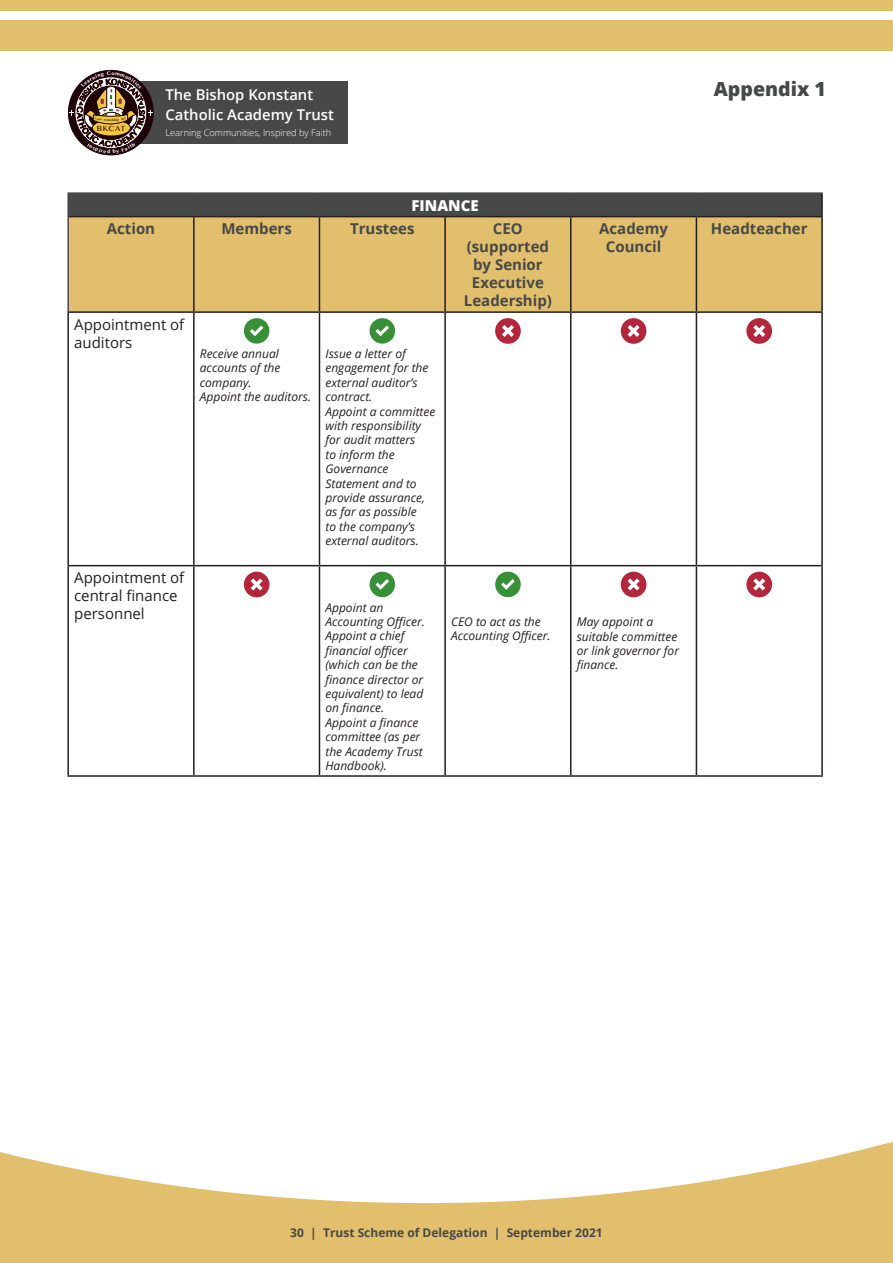
<style>
.page{position:relative;width:893px;height:1263px;background:#fff}
.page>*{position:absolute;margin:0;border:0;box-sizing:border-box;transform-origin:0 0}
.t1{font:800 19.5px "Open Sans";color:#474848}
.t2{font:700 15px/18px "Open Sans";color:#474848;text-align:center}
.t3{font:15px/18px "Open Sans";color:#231f20}
.t4{font:800 15px "Open Sans";color:#fff}
.t5{font:600 14.85px/20px "Open Sans";color:#fff}
.t6{font:italic 12px/14.4px "Open Sans";color:#231f20}
.t7{font:700 12px "Open Sans";color:#474848}
.t8{font:300 9.15px "Open Sans";color:#fff}
.t9{font:7.5px "Oriya MN";letter-spacing:.05em;color:#240001}
</style>
<div class="page">
<svg style="left:0;top:1141px;width:893px;height:122px;fill:#e1bf6c"></svg>
<div style="left:0;top:21px;width:893px;height:30px;background:#e1bf6c"></div>
<div style="left:0;top:0;width:893px;height:11px;background:#e1bf6c"></div>
<div style="left:107px;top:81px;width:241px;height:63px;background:#474848"></div>
<div style="left:68px;top:193px;width:754px;height:24px;background:#474848"></div>
<div style="left:69px;top:217px;width:752px;height:94px;background:#e1bf6c"></div>
<hr style="left:67px;top:313px;width:2px;height:252px;background:#231f20">
<hr style="left:193px;top:313px;width:2px;height:252px;background:#231f20">
<hr style="left:319px;top:313px;width:1px;height:252px;background:#231f20">
<hr style="left:444px;top:313px;width:2px;height:252px;background:#231f20">
<hr style="left:570px;top:313px;width:1px;height:252px;background:#231f20">
<hr style="left:696px;top:313px;width:1px;height:252px;background:#231f20">
<hr style="left:821px;top:313px;width:2px;height:252px;background:#231f20">
<hr style="left:67px;top:565px;width:127px;height:1px;background:#231f20">
<hr style="left:67px;top:566px;width:2px;height:209px;background:#231f20">
<hr style="left:194px;top:565px;width:125px;height:1px;background:#231f20">
<hr style="left:193px;top:566px;width:2px;height:209px;background:#231f20">
<hr style="left:319px;top:565px;width:126px;height:1px;background:#231f20">
<hr style="left:319px;top:566px;width:1px;height:209px;background:#231f20">
<hr style="left:445px;top:565px;width:126px;height:1px;background:#231f20">
<hr style="left:444px;top:566px;width:2px;height:209px;background:#231f20">
<hr style="left:571px;top:565px;width:125px;height:1px;background:#231f20">
<hr style="left:570px;top:566px;width:1px;height:209px;background:#231f20">
<hr style="left:696px;top:565px;width:127px;height:1px;background:#231f20">
<hr style="left:696px;top:566px;width:1px;height:209px;background:#231f20">
<hr style="left:821px;top:566px;width:2px;height:209px;background:#231f20">
<hr style="left:67px;top:775px;width:127px;height:2px;background:#231f20">
<hr style="left:194px;top:775px;width:125px;height:2px;background:#231f20">
<hr style="left:319px;top:775px;width:126px;height:2px;background:#231f20">
<hr style="left:445px;top:775px;width:126px;height:2px;background:#231f20">
<hr style="left:571px;top:775px;width:125px;height:2px;background:#231f20">
<hr style="left:696px;top:775px;width:127px;height:2px;background:#231f20">
<hr style="left:67px;top:194px;width:2px;height:23px;background:#474848">
<hr style="left:67px;top:192px;width:127px;height:2px;background:#474848">
<hr style="left:194px;top:192px;width:125px;height:2px;background:#474848">
<hr style="left:319px;top:192px;width:126px;height:2px;background:#474848">
<hr style="left:445px;top:192px;width:126px;height:2px;background:#474848">
<hr style="left:571px;top:192px;width:125px;height:2px;background:#474848">
<hr style="left:696px;top:192px;width:127px;height:2px;background:#474848">
<hr style="left:821px;top:194px;width:2px;height:22px;background:#231f20">
<hr style="left:67px;top:217px;width:2px;height:94px;background:#474848">
<hr style="left:69px;top:216px;width:125px;height:1px;background:#231f20">
<hr style="left:194px;top:216px;width:125px;height:1px;background:#231f20">
<hr style="left:319px;top:216px;width:126px;height:1px;background:#231f20">
<hr style="left:445px;top:216px;width:126px;height:1px;background:#231f20">
<hr style="left:571px;top:216px;width:125px;height:1px;background:#231f20">
<hr style="left:696px;top:216px;width:127px;height:1px;background:#231f20">
<hr style="left:193px;top:217px;width:2px;height:94px;background:#231f20">
<hr style="left:319px;top:217px;width:1px;height:94px;background:#231f20">
<hr style="left:444px;top:217px;width:2px;height:94px;background:#231f20">
<hr style="left:570px;top:217px;width:1px;height:94px;background:#231f20">
<hr style="left:696px;top:217px;width:1px;height:94px;background:#231f20">
<hr style="left:821px;top:217px;width:2px;height:94px;background:#231f20">
<hr style="left:67px;top:311px;width:127px;height:2px;background:#231f20">
<hr style="left:194px;top:311px;width:125px;height:2px;background:#231f20">
<hr style="left:319px;top:311px;width:126px;height:2px;background:#231f20">
<hr style="left:445px;top:311px;width:126px;height:2px;background:#231f20">
<hr style="left:571px;top:311px;width:125px;height:2px;background:#231f20">
<hr style="left:696px;top:311px;width:127px;height:2px;background:#231f20">
<svg style="left:243px;top:318px;width:27px;height:26px"></svg>
<svg style="left:369px;top:318px;width:26px;height:26px"></svg>
<svg style="left:495px;top:318px;width:26px;height:26px"></svg>
<svg style="left:621px;top:318px;width:25px;height:26px"></svg>
<svg style="left:746px;top:318px;width:26px;height:26px"></svg>
<svg style="left:244px;top:572px;width:25px;height:25px"></svg>
<svg style="left:369px;top:571px;width:26px;height:27px"></svg>
<svg style="left:495px;top:571px;width:26px;height:27px"></svg>
<svg style="left:621px;top:572px;width:25px;height:25px"></svg>
<svg style="left:746px;top:572px;width:26px;height:25px"></svg>
<svg style="left:69px;top:72px;width:83px;height:82px"></svg>
<p class="t9" style="left:97px;top:124px;width:30px">BKCAT</p>
<p class="t5" style="left:165px;top:84px;width:170px">The Bishop Konstant<br>Catholic Academy Trust</p>
<p class="t8" style="left:165px;top:126px;width:167px">Learning Communities, Inspired by Faith</p>
<p class="t4" style="left:412px;top:194px;width:69px">FINANCE</p>
<h1 class="t1" style="left:714px;top:74px;width:114px">Appendix 1</h1>
<p class="t2" style="left:107px;top:219px;width:50px">Action</p>
<p class="t2" style="left:221px;top:219px;width:72px">Members</p>
<p class="t2" style="left:350px;top:219px;width:66px">Trustees</p>
<p class="t2" style="left:464px;top:219px;width:90px">CEO (supported by Senior<br>Executive<br>Leadership)</p>
<p class="t2" style="left:599px;top:219px;width:70px">Academy<br>Council</p>
<p class="t2" style="left:711px;top:219px;width:98px">Headteacher</p>
<p class="t3" style="left:74px;top:315px;width:112px">Appointment of auditors</p>
<p class="t6" style="left:200px;top:346px;width:113px">Receive annual accounts of the company.<br>Appoint the auditors.</p>
<p class="t6" style="left:325px;top:346px;width:111px">Issue a letter of engagement for the external auditor’s contract.<br>Appoint a committee with responsibility for audit matters<br>to inform the<br>Governance<br>Statement and to provide assurance, as far as possible<br>to the company’s external auditors.</p>
<p class="t3" style="left:74px;top:568px;width:112px">Appointment of central finance personnel</p>
<p class="t6" style="left:325px;top:600px;width:101px">Appoint an<br>Accounting Officer.<br>Appoint a chief financial officer (which can be the finance director or equivalent) to lead on finance.<br>Appoint a finance committee (as per the Academy Trust<br>Handbook).</p>
<p class="t6" style="left:451px;top:614px;width:101px">CEO to act as the<br>Accounting Officer.</p>
<p class="t6" style="left:577px;top:614px;width:104px">May appoint a suitable committee or link governor for finance.</p>
<p class="t7" style="left:290px;top:1224px;width:314px">30 | Trust Scheme of Delegation | September 2021</p>
</div>
